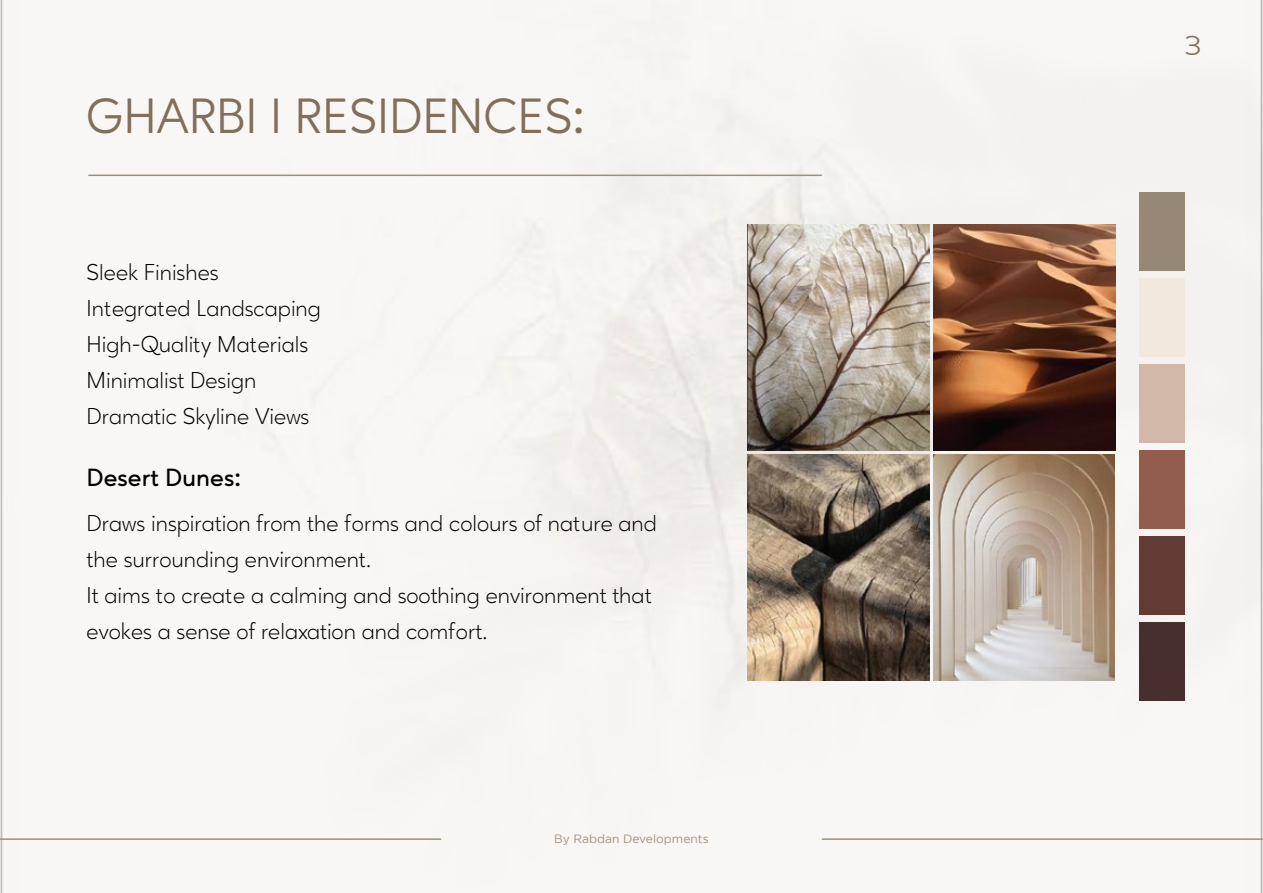
<style>
.page{position:relative;width:1263px;height:893px;background:#f9f7f5}
.page>*{position:absolute;margin:0;border:0;box-sizing:border-box;transform-origin:0 0}
.t1{font:45px "Qartella";color:#7f6f5b}
.t2{font:25.5px "Qartella";color:#7f6f5b}
.t3{font:700 22.5px "Qartella";color:#000}
.t4{font:300 21px/36px "Qartella";color:#000}
.t5{font:12px "Gotham";color:#a0917d}
</style>
<div class="page">
<hr style="left:0;top:838px;width:441px;height:2px;background:#a0917d">
<hr style="left:822px;top:838px;width:441px;height:2px;background:#a0917d">
<hr style="left:88px;top:175px;width:734px;height:1px;background:#a0917d">
<img style="left:933px;top:454px;width:182px;height:226px">
<img style="left:747px;top:454px;width:183px;height:226px">
<img style="left:933px;top:225px;width:182px;height:226px">
<img style="left:747px;top:225px;width:182px;height:226px">
<div style="left:1139px;top:536px;width:46px;height:79px;background:#643a35"></div>
<div style="left:1139px;top:450px;width:46px;height:79px;background:#925d4c"></div>
<div style="left:1139px;top:364px;width:46px;height:79px;background:#d1b8a8"></div>
<div style="left:1139px;top:278px;width:46px;height:79px;background:#f2e9de"></div>
<div style="left:1139px;top:192px;width:46px;height:79px;background:#968777"></div>
<div style="left:1139px;top:622px;width:46px;height:79px;background:#482f2f"></div>
<h1 class="t1" style="left:86px;top:89px;width:500px">GHARBI I RESIDENCES:</h1>
<p class="t4" style="left:87px;top:255px;width:236px">Sleek Finishes<br>Integrated Landscaping<br>High-Quality Materials<br>Minimalist Design<br>Dramatic Skyline Views</p>
<p class="t3" style="left:87px;top:463px;width:156px">Desert Dunes:</p>
<p class="t4" style="left:87px;top:506px;width:572px">Draws inspiration from the forms and colours of nature and the surrounding environment.<br>It aims to create a calming and soothing environment that evokes a sense of relaxation and comfort.</p>
<p class="t5" style="left:554px;top:832px;width:156px">By Rabdan Developments</p>
<p class="t2" style="left:1183px;top:29px;width:21px">3</p>
</div>
